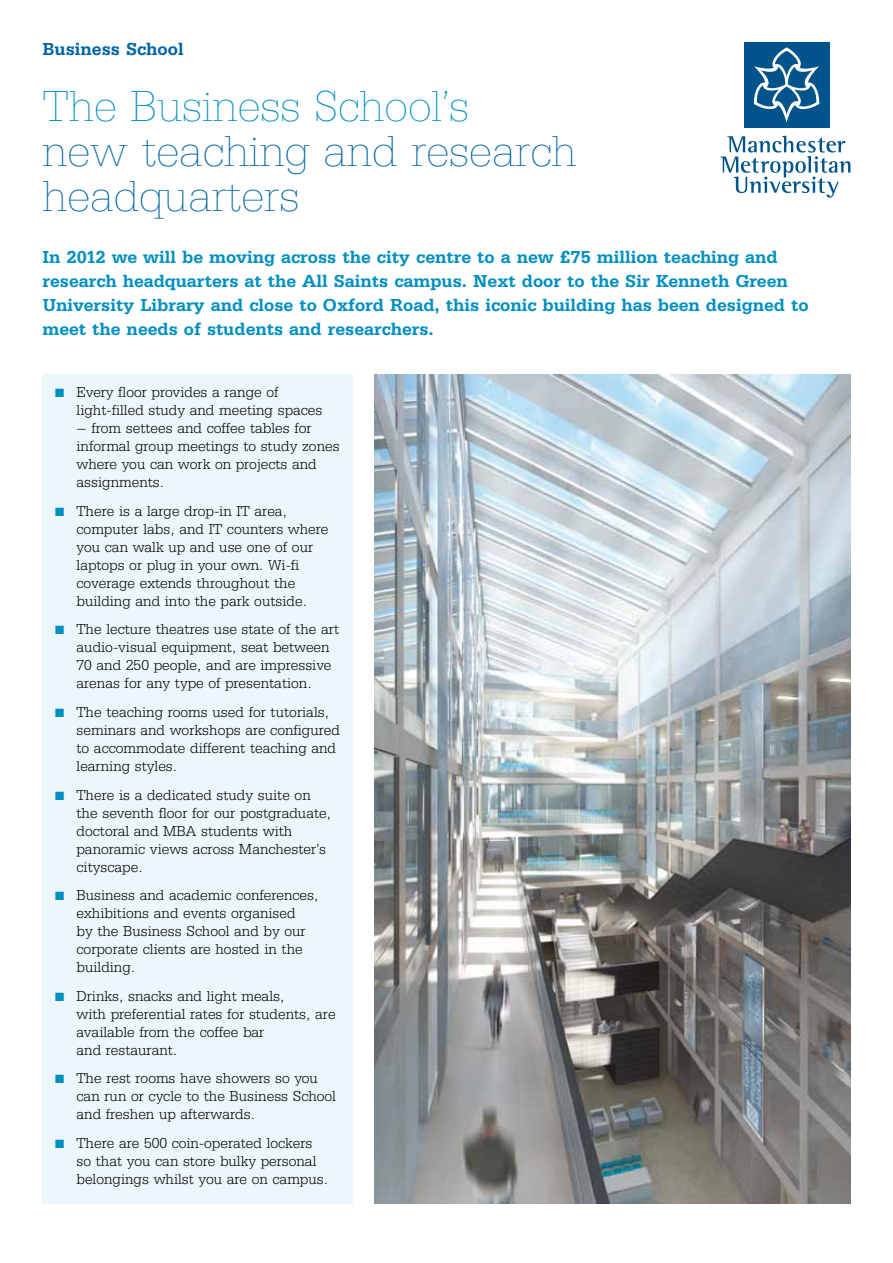
<style>
.page{position:relative;width:893px;height:1263px;background:#fff}
.page>*{position:absolute;margin:0;border:0;box-sizing:border-box;transform-origin:0 0}
.t1{font:200 45px/45px "Serifa BEFOP";color:#0065a6}
.t2{font:200 45px "Serifa BEFOP";color:#008fc1}
.t3{font:500 18px/24px "Serifa BEFOP";color:#008fc1}
.t4{font:500 18px "Serifa BEFOP";color:#0065a6}
.t5{font:300 15px/18px "Serifa BEFOP";color:#000}
.s1{color:#008fc1}
</style>
<div class="page">
<img style="left:374px;top:374px;width:477px;height:829px">
<div style="left:43px;top:374px;width:310px;height:829px;background:#edf6fb"></div>
<div style="left:744px;top:43px;width:85px;height:85px;background:#00548b"></div>
<svg style="left:720px;top:136px;width:130px;height:62px"></svg>
<svg style="left:753px;top:47px;width:67px;height:76px"></svg>
<p class="t4" style="left:43px;top:38px;width:143px">Business School</p>
<h1 class="t2" style="left:43px;top:81px;width:428px">The Business School’s</h1>
<h1 class="t1" style="left:43px;top:129px;width:536px">new teaching and research headquarters</h1>
<p class="t3" style="left:43px;top:245px;width:767px">In 2012 we will be moving across the city centre to a new £75 million teaching and research headquarters at the All Saints campus. Next door to the Sir Kenneth Green University Library and close to Oxford Road, this iconic building has been designed to meet the needs of students and researchers.</p>
<p class="t5" style="left:77px;top:383px;width:247px;text-indent:-21px"><span class="s1">■</span> Every floor provides a range of light-filled study and meeting spaces</p>
<p class="t5" style="left:77px;top:419px;width:265px">– from settees and coffee tables for informal group meetings to study zones where you can work on projects and assignments.</p>
<p class="t5" style="left:77px;top:502px;width:253px;text-indent:-21px"><span class="s1">■</span> There is a large drop-in IT area, computer labs, and IT counters where you can walk up and use one of our laptops or plug in your own. Wi-fi coverage extends throughout the building and into the park outside.</p>
<p class="t5" style="left:77px;top:620px;width:264px;text-indent:-21px"><span class="s1">■</span> The lecture theatres use state of the art audio-visual equipment, seat between 70 and 250 people, and are impressive arenas for any type of presentation.</p>
<p class="t5" style="left:77px;top:703px;width:265px;text-indent:-21px"><span class="s1">■</span> The teaching rooms used for tutorials, seminars and workshops are configured to accommodate different teaching and learning styles.</p>
<p class="t5" style="left:77px;top:785px;width:256px;text-indent:-21px"><span class="s1">■</span> There is a dedicated study suite on the seventh floor for our postgraduate, doctoral and MBA students with panoramic views across Manchester’s cityscape.</p>
<p class="t5" style="left:77px;top:886px;width:244px;text-indent:-21px"><span class="s1">■</span> Business and academic conferences, exhibitions and events organised<br>by the Business School and by our corporate clients are hosted in the building.</p>
<p class="t5" style="left:77px;top:987px;width:261px;text-indent:-21px"><span class="s1">■</span> Drinks, snacks and light meals,<br>with preferential rates for students, are available from the coffee bar<br>and restaurant.</p>
<p class="t5" style="left:77px;top:1069px;width:261px;text-indent:-21px"><span class="s1">■</span> The rest rooms have showers so you can run or cycle to the Business School and freshen up afterwards.</p>
<p class="t5" style="left:77px;top:1134px;width:253px;text-indent:-21px"><span class="s1">■</span> There are 500 coin-operated lockers so that you can store bulky personal belongings whilst you are on campus.</p>
</div>
